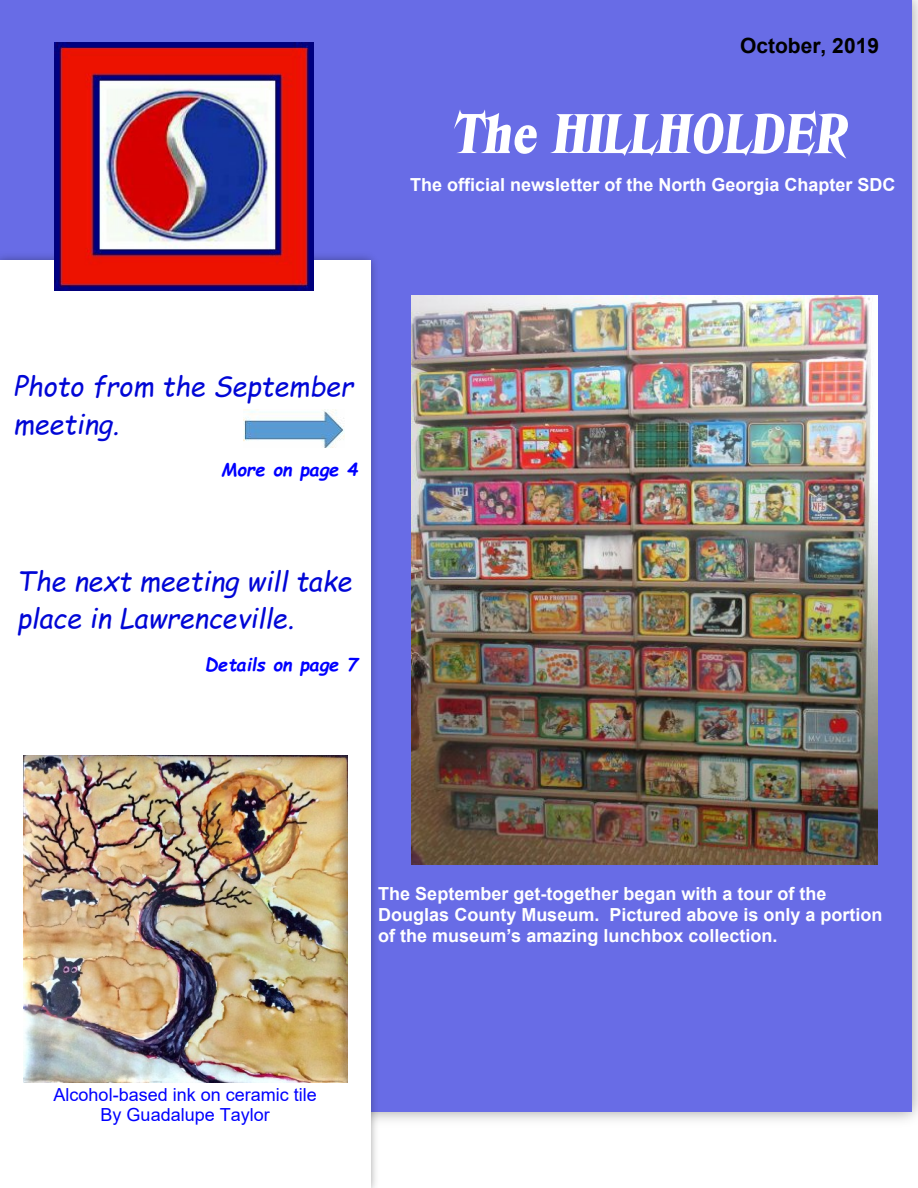
<style>
.page{position:relative;width:918px;height:1188px;background:#fff}
.page>*{position:absolute;margin:0;border:0;box-sizing:border-box;transform-origin:0 0}
.t1{font:italic 54px "Blue Ridge Heavy SF Bold";color:#fff}
.t2{font:italic 27px/37.7px "Comic Sans MS";color:#0006d6}
.t3{font:700 21px "Arial";color:#000}
.t4{font:700 18px/20.7px "Arial";color:#fff}
.t5{font:18px/20.7px "Arial";color:#00f;text-align:center}
.t6{font:italic 700 18px "Comic Sans MS";color:#00f}
</style>
<div class="page">
<div style="left:0;top:0;width:912px;height:1111px;background:#686ce6"></div>
<img style="left:0;top:248px;width:383px;height:940px">
<div style="left:0;top:261px;width:371px;height:927px;background:#fff"></div>
<img style="left:54px;top:42px;width:259px;height:248px">
<img style="left:243px;top:410px;width:102px;height:38px">
<img style="left:412px;top:295px;width:466px;height:569px">
<img style="left:23px;top:756px;width:324px;height:327px">
<p class="t3" style="left:740px;top:38px;width:141px">October, 2019</p>
<h1 class="t1" style="left:452px;top:113px;width:395px">The HILLHOLDER</h1>
<p class="t4" style="left:410px;top:176px;width:487px">The official newsletter of the North Georgia Chapter SDC</p>
<h2 class="t2" style="left:13px;top:370px;width:342px">Photo from the September meeting.</h2>
<p class="t6" style="left:221px;top:462px;width:138px">More on page 4</p>
<h2 class="t2" style="left:17px;top:565px;width:336px">The next meeting will take place in Lawrenceville.</h2>
<p class="t6" style="left:205px;top:656px;width:154px">Details on page 7</p>
<p class="t5" style="left:54px;top:1086px;width:265px">Alcohol-based ink on ceramic tile<br>By Guadalupe Taylor</p>
<p class="t4" style="left:378px;top:885px;width:506px">The September get-together began with a tour of the<br>Douglas County Museum. Pictured above is only a portion of the museum’s amazing lunchbox collection.</p>
</div>
